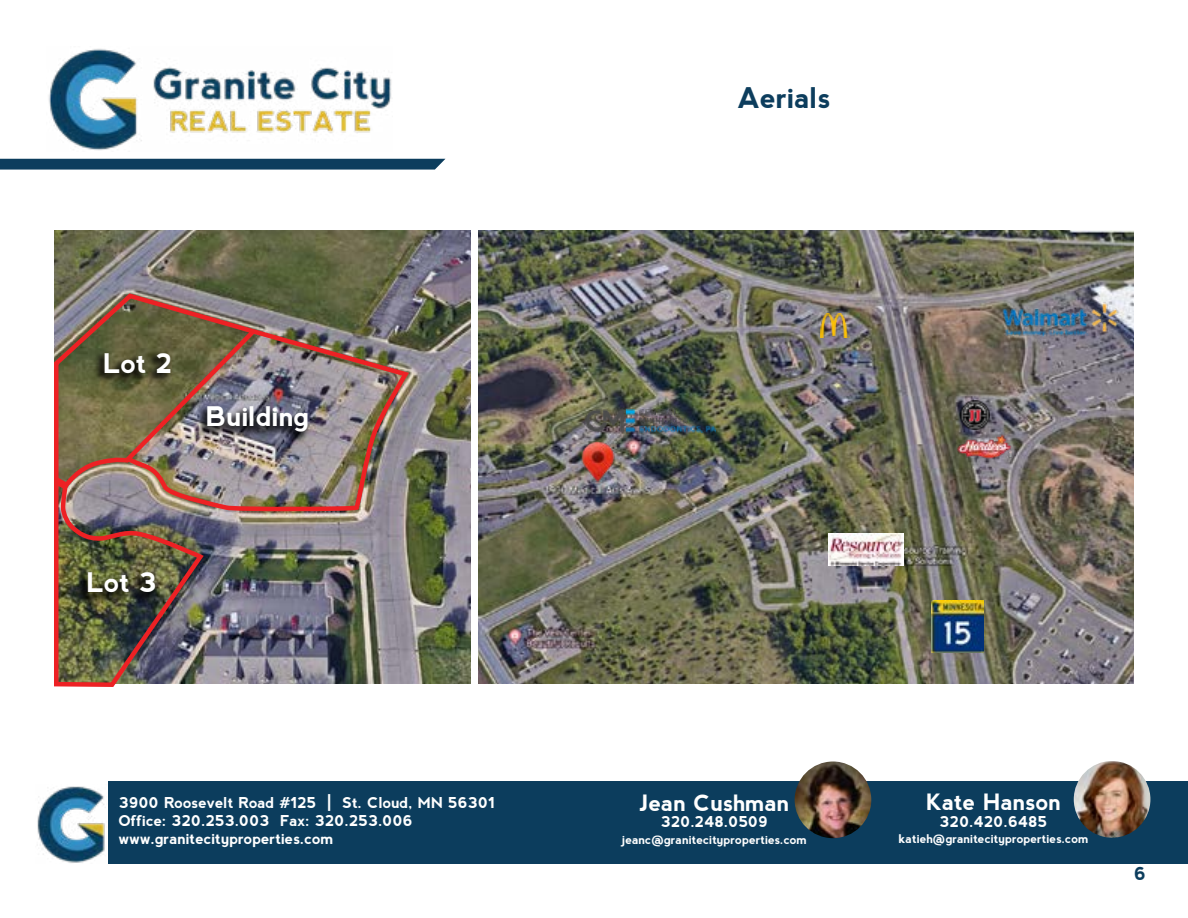
<style>
.page{position:relative;width:1188px;height:918px;background:#fff}
.page>*{position:absolute;margin:0;border:0;box-sizing:border-box;transform-origin:0 0}
.t1{font:700 28.5px "nevis";color:#0c3d5d}
.t2{font:700 27px "nevis";color:#fff}
.t3{font:700 22.5px "nevis";color:#fff}
.t4{font:700 18px "nevis";color:#0c3d5d}
.t5{font:700 15px/18px "nevis";color:#fff}
.t6{font:700 12px "nevis";color:#fff}
</style>
<div class="page">
<img style="left:37px;top:785px;width:72px;height:78px">
<div style="left:109px;top:781px;width:1079px;height:83px;background:#0c3d5d"></div>
<img style="left:478px;top:230px;width:656px;height:454px">
<img style="left:54px;top:230px;width:417px;height:454px">
<img style="left:578px;top:440px;width:41px;height:48px">
<img style="left:1074px;top:761px;width:76px;height:77px;border-radius:38px">
<img style="left:48px;top:48px;width:344px;height:103px">
<svg style="left:0;top:159px;width:445px;height:11px;background:#184665"></svg>
<img style="left:795px;top:762px;width:76px;height:76px;border-radius:38px">
<img style="left:586px;top:409px;width:130px;height:24px">
<img style="left:960px;top:401px;width:29px;height:29px">
<img style="left:828px;top:534px;width:75px;height:32px">
<img style="left:958px;top:435px;width:56px;height:24px">
<img style="left:821px;top:314px;width:29px;height:23px">
<img style="left:997px;top:297px;width:129px;height:52px">
<img style="left:932px;top:600px;width:52px;height:53px">
<img style="left:54px;top:291px;width:357px;height:224px">
<img style="left:54px;top:475px;width:153px;height:212px">
<div style="left:77px;top:350px;width:233px;height:255px;background:#000;opacity:.75"></div>
<h2 class="t2" style="left:103px;top:348px;width:71px">Lot 2</h2>
<h2 class="t2" style="left:206px;top:401px;width:104px">Building</h2>
<h2 class="t2" style="left:86px;top:567px;width:73px">Lot 3</h2>
<p class="t5" style="left:119px;top:793px;width:378px">3900 Roosevelt Road #125 | St. Cloud, MN 56301<br>Office: 320.253.003 Fax: 320.253.006 www.granitecityproperties.com</p>
<h1 class="t1" style="left:737px;top:82px;width:95px">Aerials</h1>
<h3 class="t3" style="left:639px;top:790px;width:152px">Jean Cushman</h3>
<p class="t5" style="left:661px;top:813px;width:109px">320.248.0509</p>
<p class="t6" style="left:622px;top:833px;width:187px">jeanc@granitecityproperties.com</p>
<h3 class="t3" style="left:926px;top:790px;width:136px">Kate Hanson</h3>
<p class="t5" style="left:940px;top:813px;width:109px">320.420.6485</p>
<p class="t6" style="left:899px;top:832px;width:191px">katieh@granitecityproperties.com</p>
<p class="t4" style="left:1134px;top:863px;width:14px">6</p>
</div>
